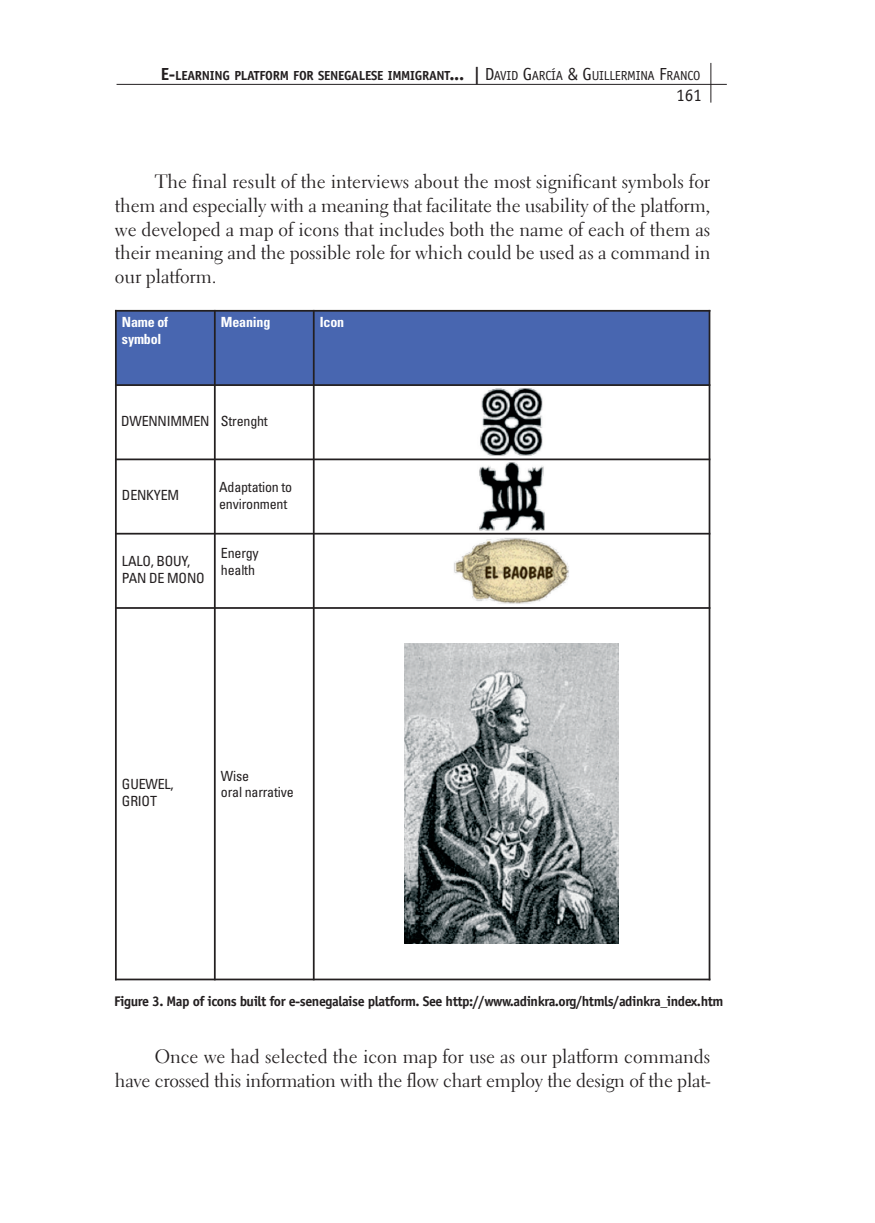
<style>
.page{position:relative;width:875px;height:1223px;background:#fff}
.page>*{position:absolute;margin:0;border:0;box-sizing:border-box;transform-origin:0 0}
.t1{font:19.25px/23.6px "Electra LH";letter-spacing:-.005em;color:#231f20;text-align:justify}
.t2{font:17.5px "Officina Sans";color:#231f20}
.t3{font:condensed 14px/16.8px "Univers";letter-spacing:-.015em;color:#231f20}
.t4{font:700 14px "Officina Sans";letter-spacing:-.035em;color:#231f20}
.t5{font:700 condensed 14px/16.8px "Univers";letter-spacing:-.015em;color:#fff}
.t6{font:700 13.12px "Officina Sans";letter-spacing:-.02em;color:#231f20}
.s1{font-size:17.5px}
.s2{font-weight:400;font-size:17.5px}
.s3{font-weight:400}
</style>
<div class="page">
<hr style="left:117px;top:84px;width:610px;height:1px;background:#231f20">
<hr style="left:710px;top:63px;width:1px;height:40px;background:#231f20">
<div style="left:115px;top:310px;width:100px;height:75px;background:#4866b0"></div>
<div style="left:215px;top:310px;width:99px;height:75px;background:#4866b0"></div>
<div style="left:314px;top:310px;width:395px;height:75px;background:#4866b0"></div>
<img style="left:480px;top:388px;width:63px;height:68px">
<img style="left:479px;top:462px;width:66px;height:69px">
<img style="left:454px;top:538px;width:115px;height:66px">
<img style="left:404px;top:643px;width:215px;height:300px">
<hr style="left:115px;top:310px;width:2px;height:670px;background:#231f20">
<hr style="left:214px;top:310px;width:2px;height:670px;background:#231f20">
<hr style="left:313px;top:310px;width:2px;height:670px;background:#231f20">
<hr style="left:708px;top:310px;width:2px;height:670px;background:#231f20">
<hr style="left:115px;top:310px;width:595px;height:1px;background:#231f20">
<hr style="left:115px;top:384px;width:595px;height:2px;background:#231f20">
<hr style="left:115px;top:458px;width:595px;height:2px;background:#231f20">
<hr style="left:115px;top:532px;width:595px;height:2px;background:#231f20">
<hr style="left:115px;top:607px;width:595px;height:1px;background:#231f20">
<hr style="left:115px;top:978px;width:595px;height:2px;background:#231f20">
<p class="t6" style="left:161px;top:70px;width:541px"><span class="s1">E-</span>LEARNING PLATFORM FOR SENEGALESE IMMIGRANT<span class="s1">... |</span> <span class="s2">D</span><span class="s3">AVID</span> <span class="s2">G</span><span class="s3">ARCÍA</span> <span class="s2">&amp; G</span><span class="s3">UILLERMINA</span> <span class="s2">F</span><span class="s3">RANCO</span></p>
<p class="t2" style="left:676px;top:88px;width:27px">161</p>
<p class="t1" style="left:115px;top:172px;width:597px;text-indent:40px">The final result of the interviews about the most significant symbols for them and especially with a meaning that facilitate the usability of the platform, we developed a map of icons that includes both the name of each of them as their meaning and the possible role for which could be used as a command in our platform.</p>
<p class="t5" style="left:122px;top:315px;width:48px">Name of symbol</p>
<p class="t5" style="left:221px;top:315px;width:51px">Meaning</p>
<p class="t5" style="left:320px;top:315px;width:26px">Icon</p>
<p class="t3" style="left:121px;top:413px;width:148px">DWENNIMMEN Strenght</p>
<p class="t3" style="left:122px;top:488px;width:59px">DENKYEM</p>
<p class="t3" style="left:219px;top:479px;width:75px">Adaptation to environment</p>
<p class="t3" style="left:122px;top:553px;width:84px">LALO, BOUY,<br>PAN DE MONO</p>
<p class="t3" style="left:221px;top:545px;width:39px">Energy health</p>
<p class="t3" style="left:122px;top:776px;width:53px">GUEWEL,<br>GRIOT</p>
<p class="t3" style="left:221px;top:768px;width:74px">Wise<br>oral narrative</p>
<p class="t4" style="left:114px;top:995px;width:610px">Figure 3. Map of icons built for e-senegalaise platform. See http://www.adinkra.org/htmls/adinkra_index.htm</p>
<p class="t1" style="left:115px;top:1046px;width:597px;text-align:right">Once we had selected the icon map for use as our platform commands have crossed this information with the flow chart employ the design of the plat-</p>
</div>
